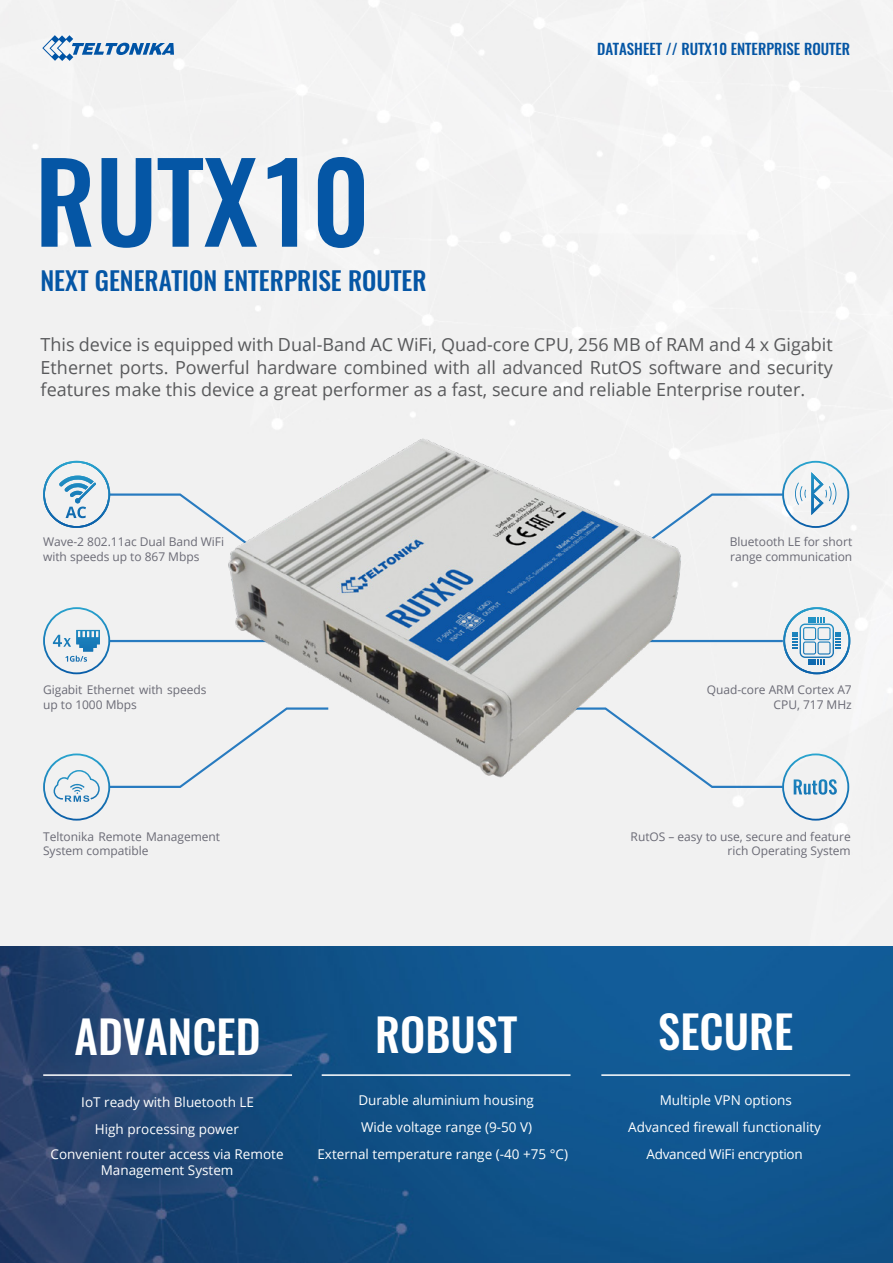
<style>
.page{position:relative;width:893px;height:1263px;background:#fff}
.page>*{position:absolute;margin:0;border:0;box-sizing:border-box;transform-origin:0 0}
.t1{font:500 109.5px "Oswald";color:#0556a5}
.t2{font:500 45px "Oswald";color:#fff}
.t3{font:500 25.5px "Oswald";color:#0556a5}
.t4{font:18px/22.5px "Open Sans";color:#58595b;text-align:justify}
.t5{font:500 15px "Oswald";color:#0556a5}
.t6{font:13.5px/16.5px "Open Sans";color:#fff;text-align:center}
.t7{font:13.5px "Open Sans";letter-spacing:-.02em;color:#fff}
.t8{font:12px/14.4px "Open Sans";letter-spacing:-.005em;color:#6a6a75}
</style>
<div class="page">
<img style="left:0;top:946px;width:893px;height:317px">
<hr style="left:43px;top:1074px;width:249px;height:2px;background:#fff">
<hr style="left:322px;top:1074px;width:248px;height:2px;background:#fff">
<hr style="left:601px;top:1074px;width:249px;height:2px;background:#fff">
<div style="left:220px;top:440px;width:428px;height:427px;background:#f1f1f1;border-radius:214px"></div>
<hr style="left:109px;top:640px;width:176px;height:2px;background:#287bc0">
<hr style="left:607px;top:640px;width:176px;height:2px;background:#287bc0">
<svg style="left:43px;top:461px;width:157px;height:114px"></svg>
<svg style="left:708px;top:461px;width:141px;height:114px"></svg>
<svg style="left:568px;top:706px;width:281px;height:115px"></svg>
<div style="left:43px;top:706px;width:257px;height:115px;background:#f1f1f1"></div>
<svg style="left:43px;top:607px;width:67px;height:67px"></svg>
<svg style="left:42px;top:35px;width:132px;height:26px"></svg>
<svg style="left:783px;top:607px;width:67px;height:68px"></svg>
<img style="left:200px;top:422px;width:508px;height:383px">
<h1 class="t1" style="left:35px;top:126px;width:335px">RUTX10</h1>
<h3 class="t3" style="left:40px;top:263px;width:388px">NEXT GENERATION ENTERPRISE ROUTER</h3>
<p class="t5" style="left:597px;top:38px;width:254px">DATASHEET // RUTX10 ENTERPRISE ROUTER</p>
<p class="t4" style="left:41px;top:333px;width:794px">This device is equipped with Dual-Band AC WiFi, Quad-core CPU, 256 MB of RAM and 4 x Gigabit Ethernet ports. Powerful hardware combined with all advanced RutOS software and security features make this device a great performer as a fast, secure and reliable Enterprise router.</p>
<p class="t8" style="left:43px;top:534px;width:182px">Wave-2 802.11ac Dual Band WiFi with speeds up to 867 Mbps</p>
<p class="t8" style="left:730px;top:534px;width:124px">Bluetooth LE for short range communication</p>
<p class="t8" style="left:43px;top:682px;width:165px">Gigabit Ethernet with speeds up to 1000 Mbps</p>
<p class="t8" style="left:707px;top:682px;width:147px;text-align:right">Quad-core ARM Cortex A7<br>CPU, 717 MHz</p>
<p class="t8" style="left:43px;top:829px;width:179px">Teltonika Remote Management<br>System compatible</p>
<p class="t8" style="left:631px;top:829px;width:222px;text-align:right">RutOS – easy to use, secure and feature rich Operating System</p>
<h2 class="t2" style="left:75px;top:1005px;width:187px">ADVANCED</h2>
<h2 class="t2" style="left:375px;top:1003px;width:143px">ROBUST</h2>
<h2 class="t2" style="left:658px;top:1000px;width:137px">SECURE</h2>
<p class="t6" style="left:81px;top:1093px;width:174px">IoT ready with Bluetooth LE</p>
<p class="t6" style="left:358px;top:1091px;width:177px">Durable aluminium housing</p>
<p class="t6" style="left:660px;top:1091px;width:134px">Multiple VPN options</p>
<p class="t6" style="left:95px;top:1120px;width:146px">High processing power</p>
<p class="t6" style="left:361px;top:1118px;width:173px">Wide voltage range (9-50 V)</p>
<p class="t6" style="left:628px;top:1118px;width:194px">Advanced firewall functionality</p>
<p class="t6" style="left:51px;top:1145px;width:234px">Convenient router access via Remote<br>Management System</p>
<p class="t6" style="left:317px;top:1145px;width:252px">External temperature range (-40 +75 °C)</p>
<p class="t7" style="left:646px;top:1145px;width:158px">Advanced WiFi encryption</p>
</div>
